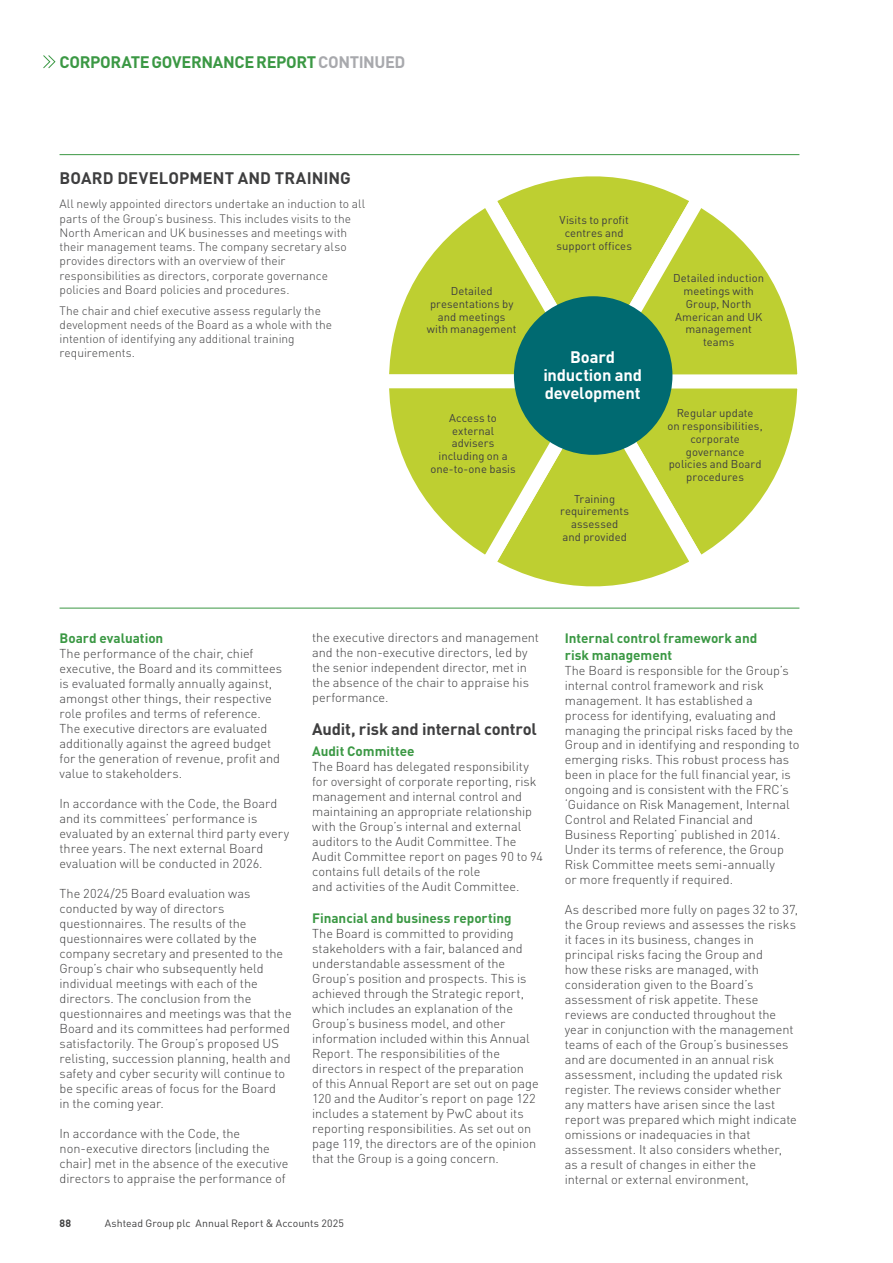
<style>
.page{position:relative;width:893px;height:1263px;background:#fff}
.page>*{position:absolute;margin:0;border:0;box-sizing:border-box;transform-origin:0 0}
.Section_Title_11pt{font:700 16.5px "DIN Pro";letter-spacing:-.025em;color:#3b9844}
.Heading_L1{font:700 16.5px "DIN Pro";letter-spacing:-.01em;color:#3e3e3f}
.Heading_L1-2{font:700 16.5px/18px "DIN Pro";letter-spacing:-.01em;color:#fff;text-align:center}
.Highlights_Heading_L2{font:700 16.5px "DIN Pro";letter-spacing:.005em;color:#3e3e3f}
.Heading_L2{font:700 13.5px/16.5px "DIN Pro";color:#3b9844}
.Bodytext_L1{font:300 12.75px/15px "DIN Pro";color:#3e3e3f}
.Bodytext_L2{font:300 12px/14.2px "DIN Pro";color:#3e3e3f}
.Bodytext_L3{font:11.25px/12.8px "DIN Pro";letter-spacing:.005em;color:#3e3e3f;text-align:center}
.t1{font:10.5px "DIN Pro";letter-spacing:.005em;color:#3e3e3f}
.t2{font:700 10.5px "DIN Pro";color:#3e3e3f}
.s1{color:#a8a9ad}
</style>
<div class="page">
<hr style="left:60px;top:608px;width:739px;height:1px;background:#3b9844">
<hr style="left:60px;top:154px;width:739px;height:1px;background:#3b9844">
<svg style="left:558px;top:564px;width:126px;height:23px"></svg>
<svg style="left:501px;top:180px;width:73px;height:19px"></svg>
<svg style="left:502px;top:564px;width:110px;height:19px"></svg>
<svg style="left:389px;top:199px;width:408px;height:365px"></svg>
<svg style="left:574px;top:180px;width:224px;height:220px"></svg>
<div style="left:514px;top:296px;width:158px;height:159px;background:#006a71;border-radius:50%"></div>
<svg style="left:43px;top:55px;width:13px;height:14px"></svg>
<p class="Section_Title_11pt" style="left:60px;top:48px;width:347px">CORPORATE GOVERNANCE REPORT <span class="s1">CONTINUED</span></p>
<p class="Highlights_Heading_L2" style="left:60px;top:165px;width:293px">BOARD DEVELOPMENT AND TRAINING</p>
<p class="Bodytext_L2" style="left:60px;top:196px;width:307px">All newly appointed directors undertake an induction to all parts of the Group’s business. This includes visits to the North American and UK businesses and meetings with their management teams. The company secretary also provides directors with an overview of their responsibilities as directors, corporate governance policies and Board policies and procedures.</p>
<p class="Bodytext_L2" style="left:60px;top:302px;width:274px">The chair and chief executive assess regularly the development needs of the Board as a whole with the intention of identifying any additional training requirements.</p>
<p class="Bodytext_L3" style="left:427px;top:284px;width:91px">Detailed presentations by and meetings with management</p>
<p class="Bodytext_L3" style="left:430px;top:410px;width:87px">Access to external advisers including on a one-to-one basis</p>
<p class="Bodytext_L3" style="left:556px;top:213px;width:77px">Visits to profit centres and support offices</p>
<p class="Heading_L1-2" style="left:543px;top:346px;width:100px">Board induction and development</p>
<p class="Bodytext_L3" style="left:560px;top:491px;width:70px">Training requirements assessed<br>and provided</p>
<p class="Bodytext_L3" style="left:673px;top:271px;width:92px">Detailed induction meetings with<br>Group, North<br>American and UK management teams</p>
<p class="Bodytext_L3" style="left:668px;top:406px;width:97px">Regular update<br>on responsibilities, corporate governance policies and Board procedures</p>
<p class="Heading_L2" style="left:60px;top:628px;width:105px">Board evaluation</p>
<p class="Bodytext_L1" style="left:60px;top:645px;width:224px">The performance of the chair, chief executive, the Board and its committees is evaluated formally annually against, amongst other things, their respective role profiles and terms of reference.<br>The executive directors are evaluated additionally against the agreed budget for the generation of revenue, profit and value to stakeholders.</p>
<p class="Bodytext_L1" style="left:60px;top:795px;width:231px">In accordance with the Code, the Board and its committees’ performance is evaluated by an external third party every three years. The next external Board evaluation will be conducted in 2026.</p>
<p class="Bodytext_L1" style="left:60px;top:885px;width:234px">The 2024/25 Board evaluation was conducted by way of directors questionnaires. The results of the questionnaires were collated by the company secretary and presented to the Group’s chair who subsequently held individual meetings with each of the directors. The conclusion from the questionnaires and meetings was that the Board and its committees had performed satisfactorily. The Group’s proposed US relisting, succession planning, health and safety and cyber security will continue to be specific areas of focus for the Board<br>in the coming year.</p>
<p class="Bodytext_L1" style="left:60px;top:1125px;width:230px">In accordance with the Code, the non-executive directors (including the chair) met in the absence of the executive directors to appraise the performance of</p>
<p class="Bodytext_L1" style="left:312px;top:629px;width:228px">the executive directors and management and the non-executive directors, led by the senior independent director, met in the absence of the chair to appraise his performance.</p>
<p class="Heading_L1" style="left:312px;top:716px;width:226px">Audit, risk and internal control</p>
<p class="Heading_L2" style="left:312px;top:741px;width:104px">Audit Committee</p>
<p class="Bodytext_L1" style="left:312px;top:758px;width:232px">The Board has delegated responsibility for oversight of corporate reporting, risk management and internal control and maintaining an appropriate relationship with the Group’s internal and external auditors to the Audit Committee. The Audit Committee report on pages 90 to 94 contains full details of the role<br>and activities of the Audit Committee.</p>
<p class="Heading_L2" style="left:312px;top:908px;width:201px">Financial and business reporting</p>
<p class="Bodytext_L1" style="left:312px;top:924px;width:228px">The Board is committed to providing stakeholders with a fair, balanced and understandable assessment of the Group’s position and prospects. This is achieved through the Strategic report, which includes an explanation of the Group’s business model, and other information included within this Annual Report. The responsibilities of the directors in respect of the preparation<br>of this Annual Report are set out on page 120 and the Auditor’s report on page 122 includes a statement by PwC about its reporting responsibilities. As set out on page 119, the directors are of the opinion that the Group is a going concern.</p>
<p class="t2" style="left:60px;top:1214px;width:13px">88</p>
<p class="t1" style="left:105px;top:1215px;width:241px">Ashtead Group plc Annual Report &amp; Accounts 2025</p>
<p class="Heading_L2" style="left:565px;top:628px;width:194px">Internal control framework and risk management</p>
<p class="Bodytext_L1" style="left:565px;top:661px;width:236px">The Board is responsible for the Group’s internal control framework and risk management. It has established a process for identifying, evaluating and managing the principal risks faced by the Group and in identifying and responding to emerging risks. This robust process has been in place for the full financial year, is ongoing and is consistent with the FRC’s ‘Guidance on Risk Management, Internal Control and Related Financial and Business Reporting’ published in 2014.<br>Under its terms of reference, the Group Risk Committee meets semi-annually<br>or more frequently if required.</p>
<p class="Bodytext_L1" style="left:565px;top:901px;width:235px">As described more fully on pages 32 to 37, the Group reviews and assesses the risks it faces in its business, changes in principal risks facing the Group and<br>how these risks are managed, with consideration given to the Board’s assessment of risk appetite. These reviews are conducted throughout the year in conjunction with the management teams of each of the Group’s businesses and are documented in an annual risk assessment, including the updated risk register. The reviews consider whether any matters have arisen since the last report was prepared which might indicate omissions or inadequacies in that assessment. It also considers whether, as a result of changes in either the internal or external environment,</p>
</div>
